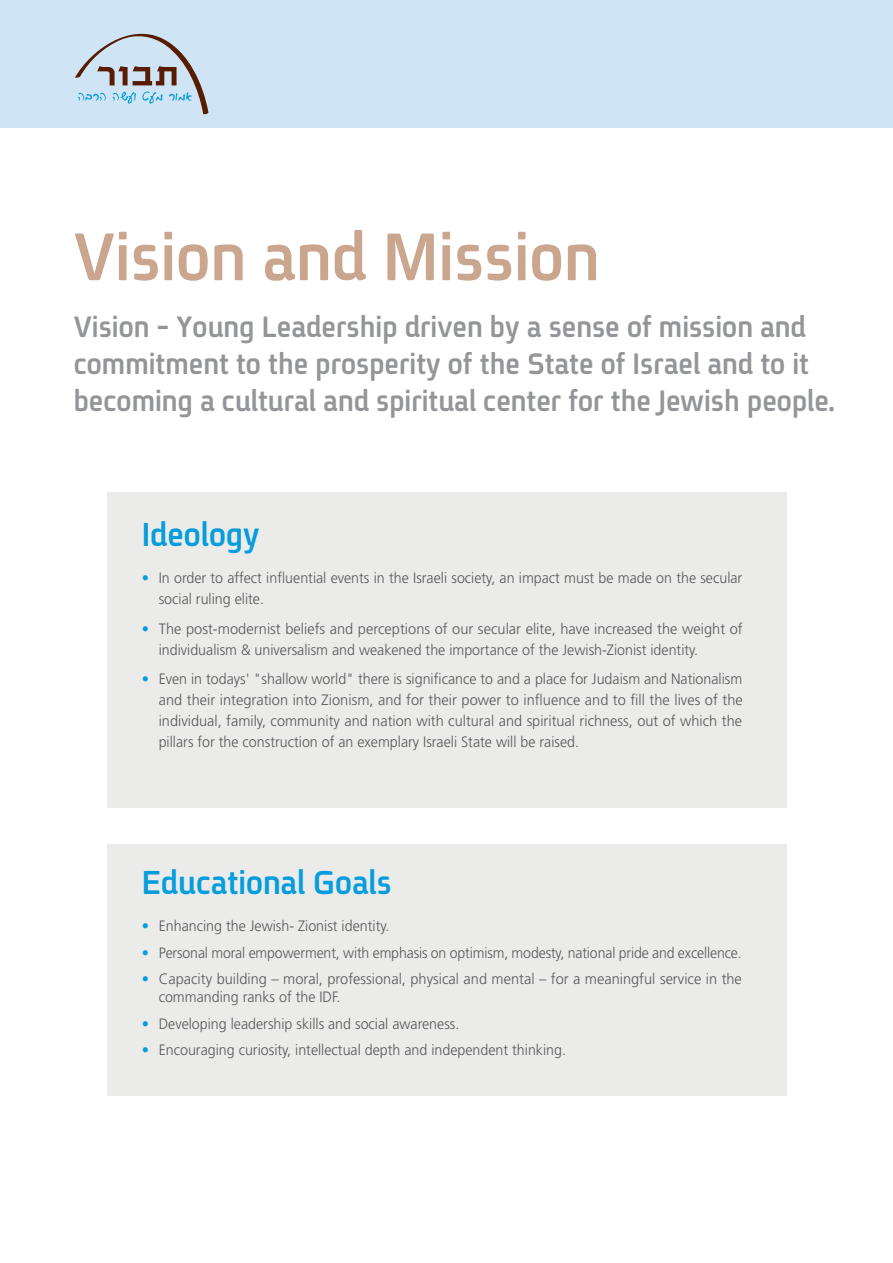
<style>
.page{position:relative;width:893px;height:1263px;background:#fff}
.page>*{position:absolute;margin:0;border:0;box-sizing:border-box;transform-origin:0 0}
.small_title_blue{font:700 72.9px "Fb Spoiler Eng";color:#caa68e;scale:.95 1}
.small_title_blue-2{font:700 36px "Fb Spoiler Eng";color:#069ddc;scale:.95 1}
.small_title_blue-3{font:700 31.95px/37.3px "Fb Spoiler Eng";color:#939598;scale:.95 1}
.run-eng{font:300 15px/21px "Frutiger LT Std";color:#57585a;scale:.95 1}
.run-eng-2{font:300 15px/21px "Frutiger LT Std";color:#57585a}
.run-eng-3{font:300 15px "Frutiger LT Std";color:#57585a;scale:.94 1}
.s1{font-weight:400;color:#069ddc}
</style>
<div class="page">
<div style="left:107px;top:493px;width:679px;height:315px;background:#ebebea"></div>
<div style="left:107px;top:844px;width:679px;height:252px;background:#ebebea"></div>
<div style="left:0;top:0;width:893px;height:127px;background:#cfe5f6"></div>
<svg style="left:75px;top:33px;width:134px;height:82px"></svg>
<p class="small_title_blue" style="left:74px;top:220px;width:555px">Vision and Mission</p>
<p class="small_title_blue-3" style="left:74px;top:308px;width:802px">Vision - Young Leadership driven by a sense of mission and commitment to the prosperity of the State of Israel and to it becoming a cultural and spiritual center for the Jewish people.</p>
<p class="small_title_blue-2" style="left:142px;top:517px;width:125px">Ideology</p>
<p class="run-eng" style="left:159px;top:568px;width:616px;text-indent:-17px"><span class="s1">•</span> In order to affect influential events in the Israeli society, an impact must be made on the secular social ruling elite.</p>
<p class="run-eng-2" style="left:159px;top:618px;width:585px;text-indent:-17px"><span class="s1">•</span> The post-modernist beliefs and perceptions of our secular elite, have increased the weight of individualism &amp; universalism and weakened the importance of the Jewish-Zionist identity.</p>
<p class="run-eng" style="left:159px;top:669px;width:616px;text-align:justify;text-indent:-17px"><span class="s1">•</span> Even in todays' "shallow world" there is significance to and a place for Judaism and Nationalism and their integration into Zionism, and for their power to influence and to fill the lives of the individual, family, community and nation with cultural and spiritual richness, out of which the pillars for the construction of an exemplary Israeli State will be raised.</p>
<p class="small_title_blue-2" style="left:142px;top:864px;width:264px">Educational Goals</p>
<p class="run-eng" style="left:142px;top:916px;width:262px"><span class="s1">•</span> Enhancing the Jewish- Zionist identity.</p>
<p class="run-eng-3" style="left:142px;top:944px;width:640px"><span class="s1">•</span> Personal moral empowerment, with emphasis on optimism, modesty, national pride and excellence.</p>
<p class="run-eng-2" style="left:159px;top:970px;width:585px;line-height:18px;text-indent:-17px"><span class="s1">•</span> Capacity building – moral, professional, physical and mental – for a meaningful service in the commanding ranks of the IDF.</p>
<p class="run-eng" style="left:142px;top:1013px;width:336px"><span class="s1">•</span> Developing leadership skills and social awareness.</p>
<p class="run-eng" style="left:142px;top:1040px;width:448px"><span class="s1">•</span> Encouraging curiosity, intellectual depth and independent thinking.</p>
</div>
